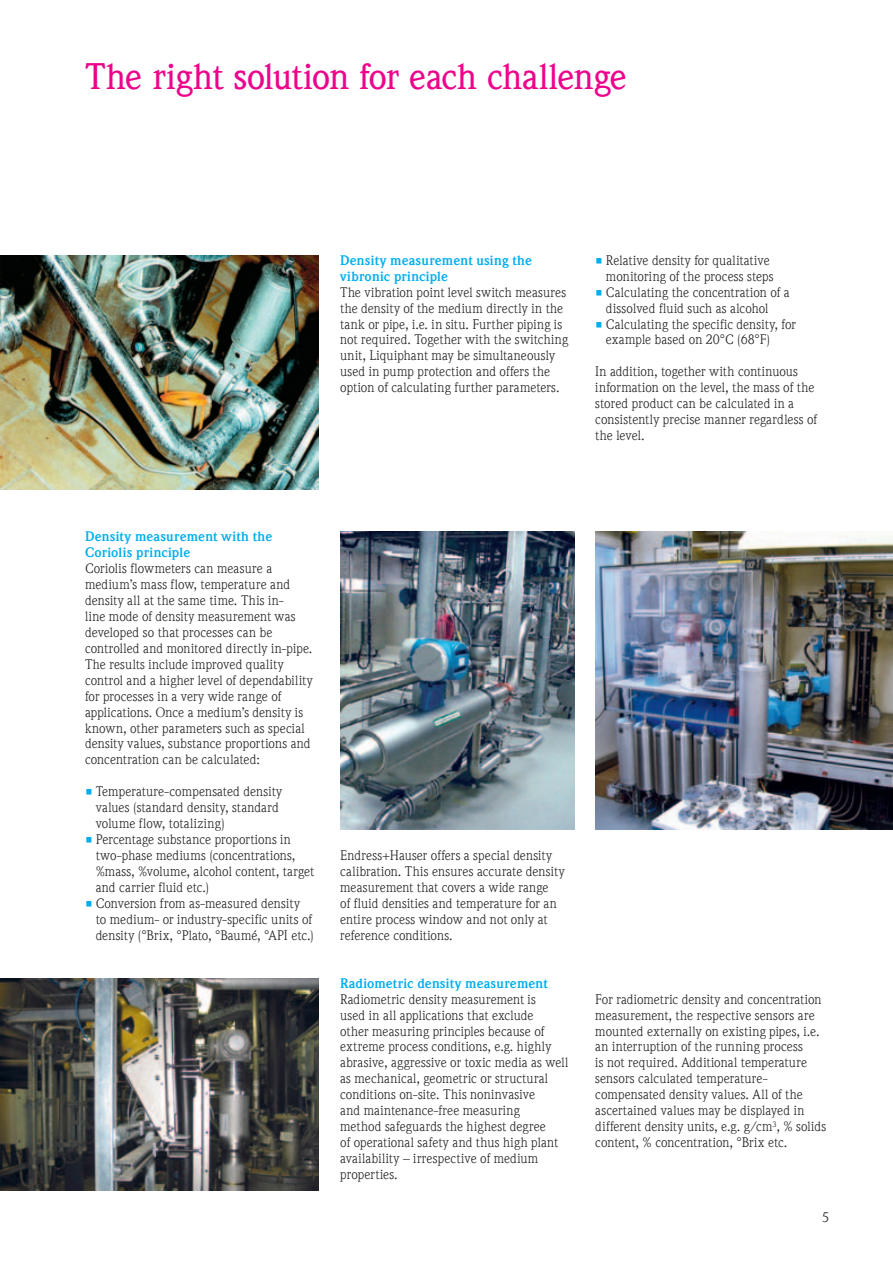
<style>
.page{position:relative;width:893px;height:1263px;background:#fff}
.page>*{position:absolute;margin:0;border:0;box-sizing:border-box;transform-origin:0 0}
.t1{font:500 36px "E+H Weidemann Com";letter-spacing:-.015em;color:#ed028c}
.t2{font:13.5px/15.9px "E+H Weidemann Com";letter-spacing:.01em;color:#231f20}
.t3{font:700 13.5px/15.9px "E+H Weidemann Com";letter-spacing:.01em;color:#00aeef}
.s1{color:#00aeef}
</style>
<div class="page">
<img style="left:340px;top:531px;width:234px;height:298px">
<img style="left:0;top:978px;width:319px;height:213px">
<img style="left:0;top:255px;width:319px;height:234px">
<img style="left:595px;top:531px;width:298px;height:298px">
<h1 class="t1" style="left:85px;top:64px;width:544px">The right solution for each challenge</h1>
<p class="t3" style="left:340px;top:253px;width:193px">Density measurement using the vibronic principle</p>
<p class="t2" style="left:340px;top:285px;width:229px">The vibration point level switch measures the density of the medium directly in the tank or pipe, i.e. in situ. Further piping is not required. Together with the switching unit, Liquiphant may be simultaneously used in pump protection and offers the option of calculating further parameters.</p>
<p class="t2" style="left:595px;top:253px;width:180px;text-align:right"><span class="s1">•</span> Relative density for qualitative monitoring of the process steps</p>
<p class="t2" style="left:606px;top:285px;width:185px;text-indent:-11px"><span class="s1">•</span> Calculating the concentration of a dissolved fluid such as alcohol</p>
<p class="t2" style="left:606px;top:317px;width:192px;text-indent:-11px"><span class="s1">•</span> Calculating the specific density, for example based on 20°C (68°F)</p>
<p class="t2" style="left:595px;top:365px;width:223px">In addition, together with continuous information on the level, the mass of the stored product can be calculated in a consistently precise manner regardless of the level.</p>
<p class="t3" style="left:85px;top:530px;width:189px">Density measurement with the<br>Coriolis principle</p>
<p class="t2" style="left:85px;top:562px;width:229px">Coriolis flowmeters can measure a medium’s mass flow, temperature and density all at the same time. This in-<br>line mode of density measurement was developed so that processes can be controlled and monitored directly in-pipe.<br>The results include improved quality control and a higher level of dependability for processes in a very wide range of applications. Once a medium’s density is known, other parameters such as special density values, substance proportions and concentration can be calculated:</p>
<p class="t2" style="left:96px;top:785px;width:188px;text-indent:-11px"><span class="s1">•</span> Temperature-compensated density values (standard density, standard volume flow, totalizing)</p>
<p class="t2" style="left:96px;top:833px;width:220px;text-indent:-11px"><span class="s1">•</span> Percentage substance proportions in two-phase mediums (concentrations, %mass, %volume, alcohol content, target and carrier fluid etc.)</p>
<p class="t2" style="left:96px;top:896px;width:220px;text-indent:-11px"><span class="s1">•</span> Conversion from as-measured density to medium- or industry-specific units of density (°Brix, °Plato, °Baumé, °API etc.)</p>
<p class="t2" style="left:340px;top:849px;width:226px">Endress+Hauser offers a special density calibration. This ensures accurate density measurement that covers a wide range<br>of fluid densities and temperature for an entire process window and not only at reference conditions.</p>
<p class="t3" style="left:340px;top:976px;width:209px">Radiometric density measurement</p>
<p class="t2" style="left:340px;top:992px;width:230px">Radiometric density measurement is<br>used in all applications that exclude<br>other measuring principles because of extreme process conditions, e.g. highly abrasive, aggressive or toxic media as well as mechanical, geometric or structural conditions on-site. This noninvasive<br>and maintenance-free measuring<br>method safeguards the highest degree<br>of operational safety and thus high plant availability – irrespective of medium properties.</p>
<p class="t2" style="left:595px;top:992px;width:232px">For radiometric density and concentration measurement, the respective sensors are mounted externally on existing pipes, i.e. an interruption of the running process<br>is not required. Additional temperature sensors calculated temperature&shy;compensated density values. All of the ascertained values may be displayed in different density units, e.g. g/cm<sup>3</sup>, % solids content, % concentration, °Brix etc.</p>
<p class="t2" style="left:822px;top:1210px;width:9px">5</p>
</div>
